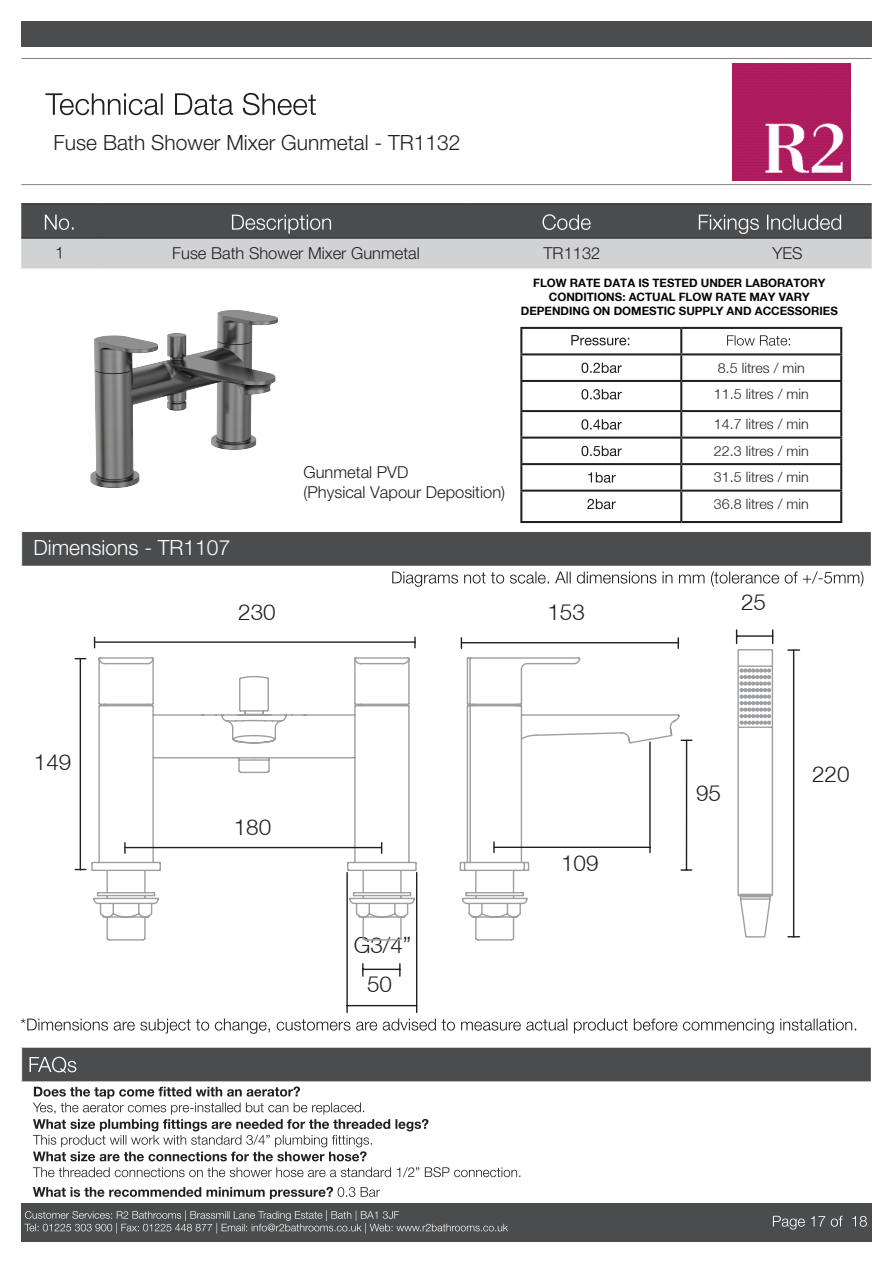
<style>
.page{position:relative;width:893px;height:1263px;background:#fff}
.page>*{position:absolute;margin:0;border:0;box-sizing:border-box;transform-origin:0 0}
.t1{font:300 22.5px "Helvetica Neue";color:#231f20}
.t2{font:300 21px "Helvetica Neue LT Std";color:#231f20}
.t3{font:300 21px "Helvetica Neue LT Std";color:#fff}
.t4{font:300 16.5px/19.8px "Helvetica Neue LT Std";color:#231f20}
.t5{font:300 14.25px/26.5px "Helvetica Neue";color:#231f20}
.t6{font:700 11.55px/13.8px "Helvetica Neue";color:#040503;text-align:center}
</style>
<div class="page">
<img style="left:733px;top:63px;width:117px;height:118px">
<div style="left:21px;top:1203px;width:851px;height:39px;background:#4b4c4d"></div>
<svg style="left:45px;top:93px;width:271px;height:22px"></svg>
<svg style="left:25px;top:1210px;width:483px;height:23px"></svg>
<hr style="left:21px;top:58px;width:851px;height:1px;background:#808285">
<hr style="left:21px;top:184px;width:851px;height:1px;background:#808285">
<div style="left:21px;top:21px;width:851px;height:26px;background:#4b4c4d"></div>
<svg style="left:773px;top:1216px;width:94px;height:13px"></svg>
<hr style="left:21px;top:203px;width:77px;height:1px;background:#231f20">
<hr style="left:98px;top:203px;width:367px;height:1px;background:#231f20">
<hr style="left:465px;top:203px;width:203px;height:1px;background:#231f20">
<hr style="left:668px;top:203px;width:204px;height:1px;background:#231f20">
<svg style="left:21px;top:204px;width:851px;height:65px;background:#8c8d8e"></svg>
<svg style="left:21px;top:1018px;width:835px;height:16px"></svg>
<div style="left:22px;top:531px;width:849px;height:35px;background:#4b4c4d"></div>
<hr style="left:21px;top:531px;width:851px;height:1px;background:#fff">
<svg style="left:392px;top:571px;width:471px;height:16px"></svg>
<hr style="left:520px;top:327px;width:161px;height:2px;background:#231f20">
<hr style="left:520px;top:329px;width:2px;height:24px;background:#231f20">
<hr style="left:681px;top:327px;width:161px;height:2px;background:#231f20">
<hr style="left:680px;top:329px;width:2px;height:24px;background:#231f20">
<hr style="left:840px;top:329px;width:2px;height:24px;background:#231f20">
<hr style="left:520px;top:353px;width:161px;height:2px;background:#231f20">
<hr style="left:520px;top:355px;width:2px;height:25px;background:#231f20">
<hr style="left:681px;top:353px;width:161px;height:2px;background:#231f20">
<hr style="left:680px;top:355px;width:2px;height:25px;background:#231f20">
<hr style="left:840px;top:355px;width:2px;height:25px;background:#231f20">
<hr style="left:520px;top:380px;width:161px;height:2px;background:#231f20">
<hr style="left:520px;top:382px;width:2px;height:28px;background:#231f20">
<hr style="left:681px;top:380px;width:161px;height:2px;background:#231f20">
<hr style="left:680px;top:382px;width:2px;height:28px;background:#231f20">
<hr style="left:840px;top:382px;width:2px;height:28px;background:#231f20">
<hr style="left:520px;top:410px;width:161px;height:2px;background:#231f20">
<hr style="left:520px;top:412px;width:2px;height:25px;background:#231f20">
<hr style="left:681px;top:410px;width:161px;height:2px;background:#231f20">
<hr style="left:680px;top:412px;width:2px;height:25px;background:#231f20">
<hr style="left:840px;top:412px;width:2px;height:25px;background:#231f20">
<hr style="left:520px;top:437px;width:161px;height:2px;background:#231f20">
<hr style="left:520px;top:439px;width:2px;height:24px;background:#231f20">
<hr style="left:681px;top:437px;width:161px;height:2px;background:#231f20">
<hr style="left:680px;top:439px;width:2px;height:24px;background:#231f20">
<hr style="left:840px;top:439px;width:2px;height:24px;background:#231f20">
<hr style="left:520px;top:463px;width:161px;height:2px;background:#231f20">
<hr style="left:520px;top:465px;width:2px;height:25px;background:#231f20">
<hr style="left:681px;top:463px;width:161px;height:2px;background:#231f20">
<hr style="left:680px;top:465px;width:2px;height:25px;background:#231f20">
<hr style="left:840px;top:465px;width:2px;height:25px;background:#231f20">
<hr style="left:520px;top:490px;width:161px;height:2px;background:#231f20">
<hr style="left:520px;top:492px;width:2px;height:29px;background:#231f20">
<hr style="left:681px;top:490px;width:161px;height:2px;background:#231f20">
<hr style="left:680px;top:492px;width:2px;height:29px;background:#231f20">
<hr style="left:840px;top:492px;width:2px;height:29px;background:#231f20">
<hr style="left:520px;top:521px;width:161px;height:2px;background:#231f20">
<hr style="left:681px;top:521px;width:161px;height:2px;background:#231f20">
<svg style="left:582px;top:363px;width:40px;height:10px"></svg>
<svg style="left:582px;top:389px;width:40px;height:10px"></svg>
<svg style="left:582px;top:419px;width:40px;height:11px"></svg>
<svg style="left:582px;top:446px;width:40px;height:10px"></svg>
<svg style="left:588px;top:472px;width:28px;height:11px"></svg>
<svg style="left:587px;top:499px;width:29px;height:10px"></svg>
<svg style="left:91px;top:657px;width:589px;height:214px"></svg>
<svg style="left:93px;top:676px;width:435px;height:266px"></svg>
<hr style="left:125px;top:847px;width:256px;height:1px;background:#231f20">
<svg style="left:124px;top:843px;width:2px;height:10px"></svg>
<hr style="left:95px;top:641px;width:320px;height:2px;background:#231f20">
<svg style="left:414px;top:637px;width:2px;height:11px"></svg>
<hr style="left:80px;top:659px;width:1px;height:211px;background:#231f20">
<hr style="left:461px;top:642px;width:218px;height:1px;background:#231f20">
<hr style="left:686px;top:740px;width:1px;height:130px;background:#231f20">
<svg style="left:681px;top:869px;width:11px;height:2px"></svg>
<svg style="left:681px;top:739px;width:11px;height:2px"></svg>
<hr style="left:494px;top:846px;width:156px;height:2px;background:#231f20">
<svg style="left:493px;top:842px;width:2px;height:10px"></svg>
<hr style="left:649px;top:742px;width:2px;height:110px;background:#231f20">
<hr style="left:347px;top:1005px;width:70px;height:1px;background:#231f20">
<hr style="left:416px;top:872px;width:1px;height:140px;background:#231f20">
<hr style="left:346px;top:872px;width:2px;height:140px;background:#231f20">
<hr style="left:363px;top:969px;width:37px;height:1px;background:#231f20">
<svg style="left:399px;top:964px;width:2px;height:12px"></svg>
<svg style="left:362px;top:964px;width:2px;height:12px"></svg>
<hr style="left:793px;top:650px;width:1px;height:287px;background:#231f20">
<svg style="left:788px;top:649px;width:11px;height:2px"></svg>
<svg style="left:736px;top:630px;width:38px;height:308px"></svg>
<div style="left:22px;top:1047px;width:849px;height:35px;background:#4b4c4d"></div>
<hr style="left:21px;top:1081px;width:851px;height:1px;background:#fff">
<hr style="left:21px;top:1047px;width:851px;height:1px;background:#fff">
<svg style="left:30px;top:1057px;width:46px;height:16px"></svg>
<svg style="left:33px;top:1086px;width:395px;height:75px"></svg>
<svg style="left:33px;top:1167px;width:487px;height:10px"></svg>
<svg style="left:33px;top:1187px;width:347px;height:12px"></svg>
<svg style="left:571px;top:335px;width:58px;height:10px"></svg>
<svg style="left:727px;top:335px;width:63px;height:11px"></svg>
<img style="left:55px;top:267px;width:249px;height:221px">
<h2 class="t2" style="left:54px;top:130px;width:408px">Fuse Bath Shower Mixer Gunmetal - TR1132</h2>
<h3 class="t4" style="left:172px;top:243px;width:249px">Fuse Bath Shower Mixer Gunmetal</h3>
<h3 class="t4" style="left:543px;top:243px;width:58px">TR1132</h3>
<h3 class="t4" style="left:772px;top:243px;width:32px">YES</h3>
<p class="t6" style="left:521px;top:276px;width:319px">FLOW RATE DATA IS TESTED UNDER LABORATORY<br>CONDITIONS: ACTUAL FLOW RATE MAY VARY<br>DEPENDING ON DOMESTIC SUPPLY AND ACCESSORIES</p>
<h2 class="t3" style="left:34px;top:535px;width:198px">Dimensions - TR1107</h2>
<h3 class="t4" style="left:304px;top:462px;width:203px">Gunmetal PVD<br>(Physical Vapour Deposition)</h3>
<h1 class="t1" style="left:238px;top:598px;width:39px">230</h1>
<h1 class="t1" style="left:547px;top:598px;width:39px">153</h1>
<p class="t5" style="left:714px;top:354px;width:96px">8.5 litres / min<br>11.5 litres / min</p>
<p class="t5" style="left:714px;top:411px;width:96px;text-align:justify">14.7 litres / min 22.3 litres / min 31.5 litres / min 36.8 litres / min</p>
<h1 class="t1" style="left:741px;top:588px;width:27px">25</h1>
<h1 class="t1" style="left:34px;top:748px;width:39px">149</h1>
<h1 class="t1" style="left:696px;top:779px;width:27px">95</h1>
<h1 class="t1" style="left:812px;top:760px;width:39px">220</h1>
<h1 class="t1" style="left:234px;top:813px;width:39px">180</h1>
<h1 class="t1" style="left:354px;top:931px;width:59px">G3/4”</h1>
<h1 class="t1" style="left:367px;top:970px;width:27px">50</h1>
<h1 class="t1" style="left:561px;top:849px;width:39px">109</h1>
</div>
